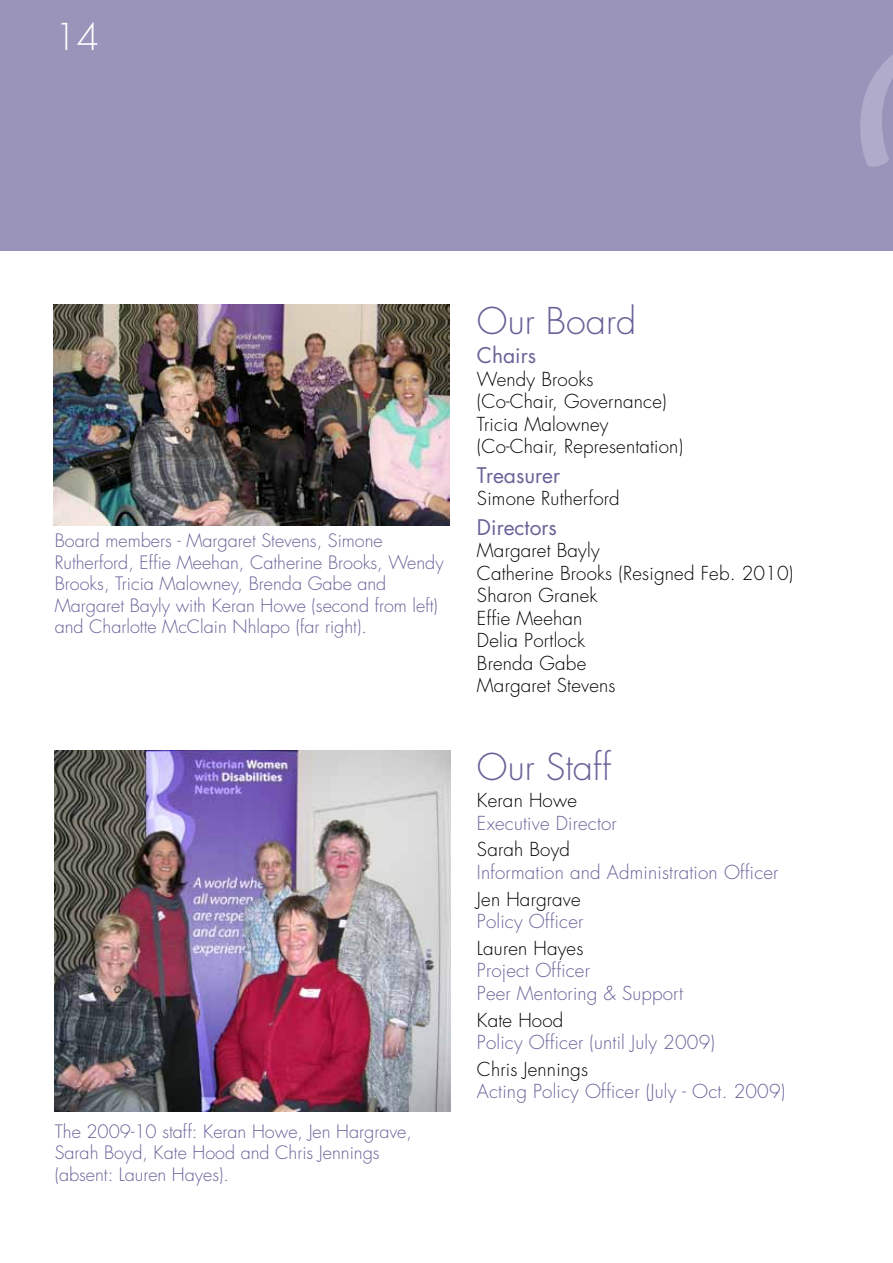
<style>
.page{position:relative;width:893px;height:1263px;background:#fff}
.page>*{position:absolute;margin:0;border:0;box-sizing:border-box;transform-origin:0 0}
.t1{font:300 36px "Futura Std";color:#696298}
.t2{font:300 36px "Futura Std";color:#fff}
.t3{font:21px "Futura Std";color:#696298}
.t4{font:300 18.75px/22.5px "Futura Std";letter-spacing:.01em;color:#000}
.t5{font:300 18.75px/22.5px "Futura Std";letter-spacing:.01em;color:#696298}
.t6{font:300 18px/21.6px "Futura Std";color:#696298}
</style>
<div class="page">
<div style="left:0;top:0;width:893px;height:251px;background:#9a94bb"></div>
<svg style="left:860px;top:54px;width:33px;height:113px"></svg>
<img style="left:54px;top:304px;width:395px;height:221px">
<img style="left:55px;top:750px;width:395px;height:362px">
<h1 class="t2" style="left:55px;top:15px;width:46px">14</h1>
<p class="t6" style="left:55px;top:530px;width:390px">Board members - Margaret Stevens, Simone Rutherford, Effie Meehan, Catherine Brooks, Wendy Brooks, Tricia Malowney, Brenda Gabe and Margaret Bayly with Keran Howe (second from left) and Charlotte McClain Nhlapo (far right).</p>
<p class="t6" style="left:55px;top:1121px;width:359px">The 2009-10 staff: Keran Howe, Jen Hargrave,<br>Sarah Boyd, Kate Hood and Chris Jennings (absent: Lauren Hayes).</p>
<h1 class="t1" style="left:477px;top:299px;width:161px">Our Board</h1>
<p class="t3" style="left:477px;top:342px;width:61px">Chairs</p>
<p class="t4" style="left:477px;top:368px;width:208px">Wendy Brooks<br>(Co-Chair, Governance)<br>Tricia Malowney (Co-Chair, Representation)</p>
<p class="t3" style="left:477px;top:461px;width:85px">Treasurer</p>
<p class="t4" style="left:477px;top:488px;width:144px">Simone Rutherford</p>
<p class="t3" style="left:477px;top:513px;width:81px">Directors</p>
<p class="t4" style="left:477px;top:540px;width:318px">Margaret Bayly<br>Catherine Brooks (Resigned Feb. 2010)<br>Sharon Granek<br>Effie Meehan<br>Delia Portlock<br>Brenda Gabe<br>Margaret Stevens</p>
<h1 class="t1" style="left:477px;top:745px;width:136px">Our Staff</h1>
<p class="t4" style="left:477px;top:790px;width:101px">Keran Howe</p>
<p class="t5" style="left:477px;top:812px;width:141px">Executive Director</p>
<p class="t4" style="left:477px;top:839px;width:95px">Sarah Boyd</p>
<p class="t5" style="left:477px;top:861px;width:303px">Information and Administration Officer</p>
<p class="t4" style="left:477px;top:888px;width:105px">Jen Hargrave</p>
<p class="t5" style="left:477px;top:911px;width:108px">Policy Officer</p>
<p class="t4" style="left:477px;top:937px;width:108px">Lauren Hayes</p>
<p class="t5" style="left:477px;top:960px;width:207px">Project Officer<br>Peer Mentoring &amp; Support</p>
<p class="t4" style="left:477px;top:1009px;width:88px">Kate Hood</p>
<p class="t5" style="left:477px;top:1032px;width:240px">Policy Officer (until July 2009)</p>
<p class="t4" style="left:477px;top:1058px;width:113px">Chris Jennings</p>
<p class="t5" style="left:477px;top:1081px;width:310px">Acting Policy Officer (July - Oct. 2009)</p>
</div>
